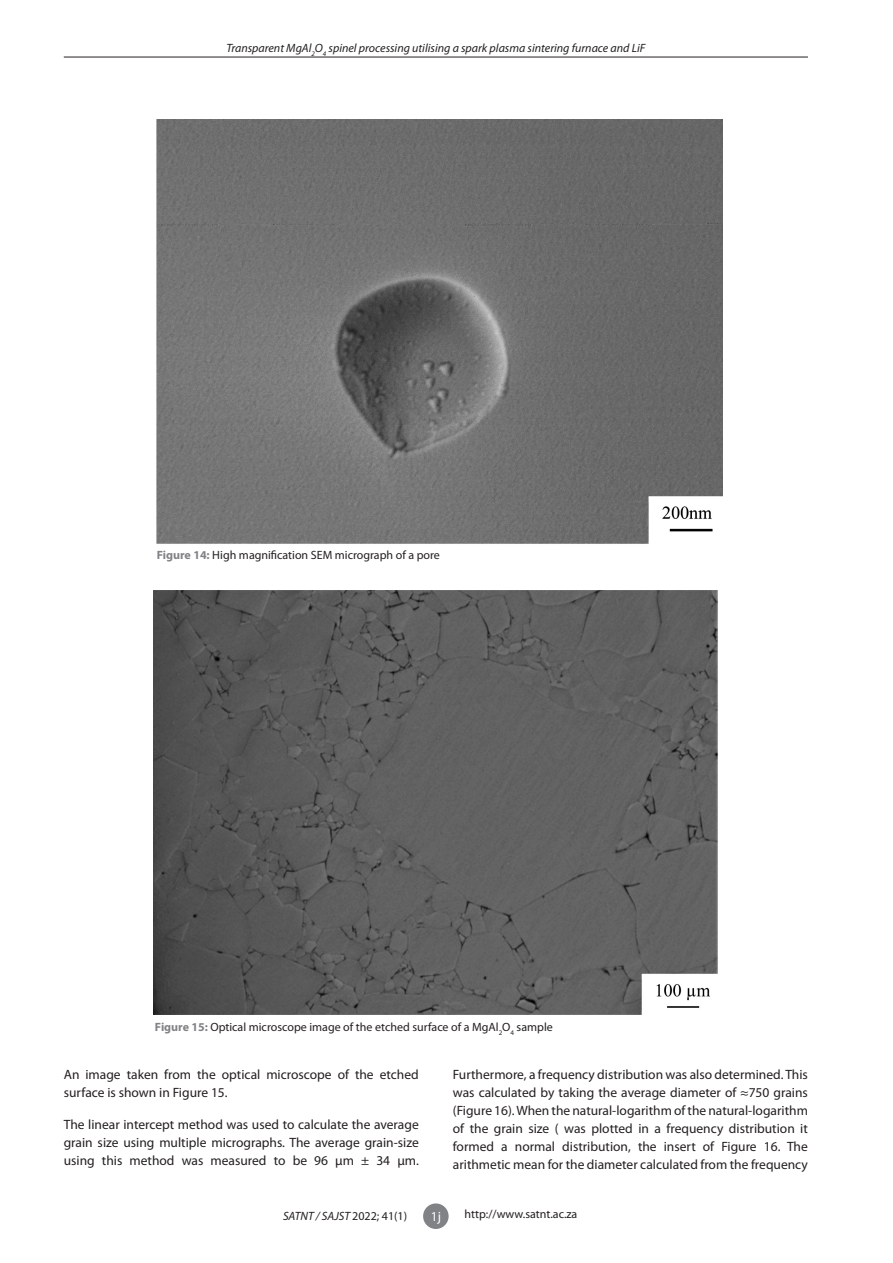
<style>
.page{position:relative;width:893px;height:1263px;background:#fff}
.page>*{position:absolute;margin:0;border:0;box-sizing:border-box;transform-origin:0 0}
.t1{font:13.5px/18px "Myriad Pro";color:#231f20;text-align:justify}
.t2{font:13.5px "Myriad Pro";color:#fff}
.t3{font:12px "Myriad Pro";color:#231f20}
.t4{font:italic 12px "Myriad Pro";color:#231f20}
.s1{font-weight:700;color:#808285}
.s2{font-style:normal}
</style>
<div class="page">
<div style="left:423px;top:1203px;width:26px;height:26px;background:#808285;border-radius:50%"></div>
<hr style="left:64px;top:57px;width:744px;height:1px;background:#231f20">
<img style="left:157px;top:119px;width:566px;height:425px">
<img style="left:154px;top:590px;width:564px;height:424px">
<p class="t4" style="left:226px;top:40px;width:420px">Transparent MgAl<sub>2</sub>O<sub>4</sub> spinel processing utilising a spark plasma sintering furnace and LiF</p>
<p class="t3" style="left:157px;top:547px;width:285px"><span class="s1">Figure 14:</span> High magnification SEM micrograph of a pore</p>
<p class="t3" style="left:155px;top:1019px;width:399px"><span class="s1">Figure 15:</span> Optical microscope image of the etched surface of a MgAl<sub>2</sub>O<sub>4</sub> sample</p>
<p class="t1" style="left:64px;top:1065px;width:357px">An image taken from the optical microscope of the etched surface is shown in Figure 15.</p>
<p class="t1" style="left:64px;top:1115px;width:357px">The linear intercept method was used to calculate the average grain size using multiple micrographs. The average grain-size using this method was measured to be 96 µm ± 34 µm.</p>
<p class="t1" style="left:453px;top:1065px;width:357px">Furthermore, a frequency distribution was also determined. This was calculated by taking the average diameter of ≈750 grains (Figure 16). When the natural-logarithm of the natural-logarithm of the grain size ( was plotted in a frequency distribution it formed a normal distribution, the insert of Figure 16. The arithmetic mean for the diameter calculated from the frequency</p>
<p class="t4" style="left:283px;top:1208px;width:126px">SATNT / SAJST <span class="s2">2022; 41(1)</span></p>
<p class="t2" style="left:431px;top:1208px;width:12px">1j</p>
<p class="t3" style="left:465px;top:1207px;width:114px">http://www.satnt.ac.za</p>
</div>
